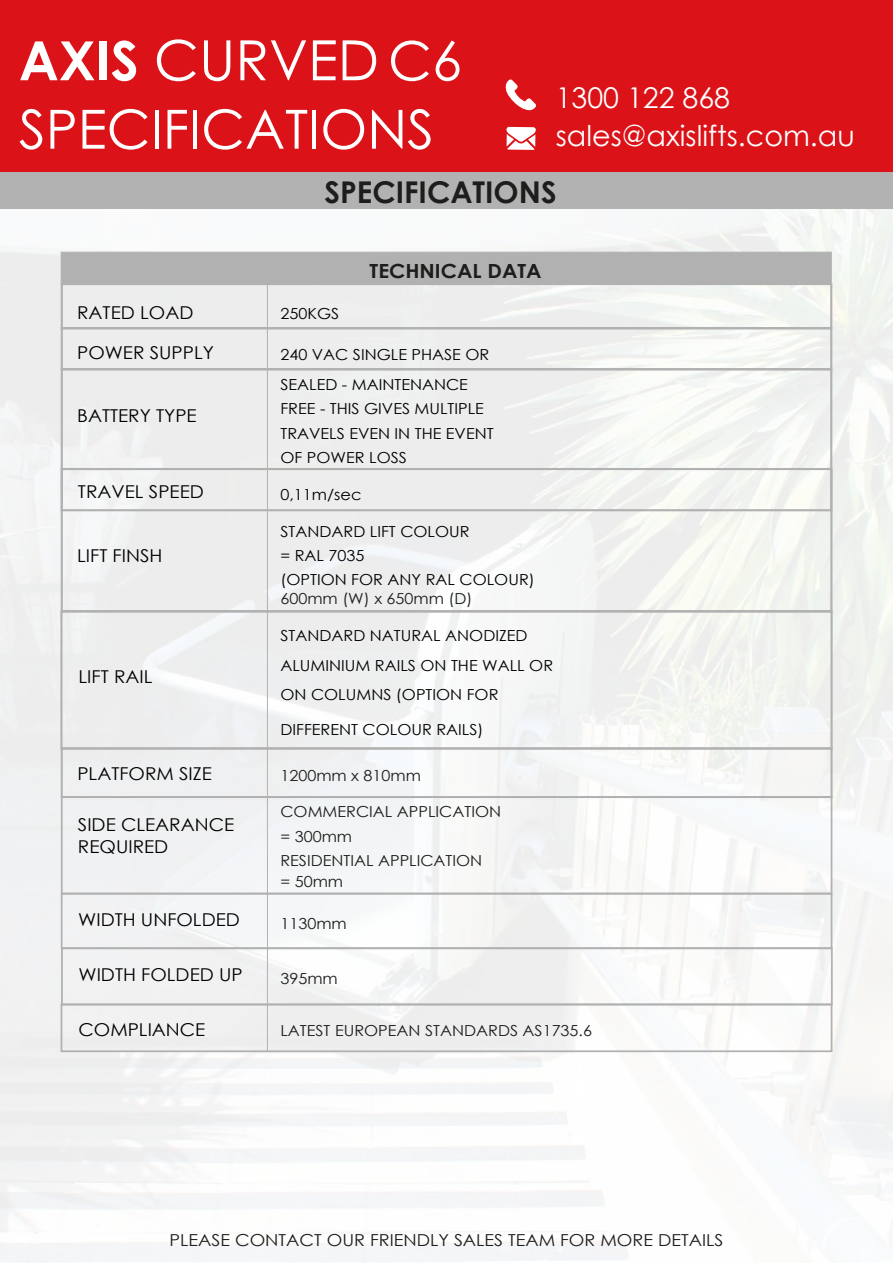
<style>
.page{position:relative;width:893px;height:1263px;background:#fff}
.page>*{position:absolute;margin:0;border:0;box-sizing:border-box;transform-origin:0 0}
.t1{font:55.5px "Century Gothic";color:#fff}
.t2{font:54px "Century Gothic";color:#fff}
.t3{font:700 30px "Century Gothic";color:#1d1d1b}
.t4{font:28.65px "Century Gothic";color:#fff}
.t5{font:700 19.5px "Century Gothic";color:#1d1d1b;scale:1.07 1}
.t6{font:17.7px/21.3px "Century Gothic";color:#000;scale:1.07 1}
.t7{font:16.5px "Century Gothic";color:#1d1d1b;scale:1.09 1}
.t8{font:15.15px/24.3px "Century Gothic";color:#000;scale:1.07 1}
.t9{font:15.15px/24.3px "Century Gothic";color:#1d1d1b;scale:1.07 1}
.s1{font-weight:700;font-size:54px}
.s2{font-size:54px}
</style>
<div class="page">
<div style="left:0;top:171px;width:893px;height:38px;background:#b2b2b2"></div>
<div style="left:0;top:0;width:893px;height:172px;background:#db1318"></div>
<svg style="left:505px;top:79px;width:31px;height:32px"></svg>
<svg style="left:506px;top:127px;width:30px;height:23px"></svg>
<div style="left:61px;top:252px;width:771px;height:32px;background:#b1b1b1"></div>
<div style="left:61px;top:283px;width:771px;height:46px;border:2px solid #b1b1b1"></div>
<div style="left:61px;top:327px;width:771px;height:43px;border:2px solid #b1b1b1"></div>
<div style="left:61px;top:368px;width:771px;height:143px;border:2px solid #b1b1b1"></div>
<div style="left:61px;top:468px;width:771px;height:144px;border:2px solid #b1b1b1"></div>
<div style="left:61px;top:747px;width:772px;height:51px;border:2px solid #b1b1b1"></div>
<div style="left:61px;top:796px;width:771px;height:98px;border:2px solid #b1b1b1"></div>
<div style="left:60px;top:610px;width:773px;height:139px;border:2px solid #b1b1b1"></div>
<div style="left:61px;top:1003px;width:771px;height:49px;border:2px solid #b1b1b1"></div>
<hr style="left:267px;top:284px;width:1px;height:767px;background:#b1b1b1">
<div style="left:61px;top:893px;width:771px;height:56px;border:2px solid #b1b1b1"></div>
<div style="left:61px;top:947px;width:772px;height:58px;border:2px solid #b1b1b1"></div>
<h1 class="t1" style="left:19px;top:21px;width:444px"><span class="s1">AXIS</span> CURVED <span class="s2">C6</span></h1>
<h2 class="t2" style="left:19px;top:91px;width:417px">SPECIFICATIONS</h2>
<h3 class="t4" style="left:556px;top:77px;width:176px">1300 122 868</h3>
<h3 class="t4" style="left:556px;top:116px;width:301px">sales@axislifts.com.au</h3>
<h3 class="t3" style="left:324px;top:170px;width:234px">SPECIFICATIONS</h3>
<p class="t6" style="left:77px;top:302px;width:110px">RATED LOAD</p>
<p class="t6" style="left:77px;top:342px;width:129px">POWER SUPPLY</p>
<p class="t6" style="left:77px;top:404px;width:113px">BATTERY TYPE</p>
<p class="t5" style="left:370px;top:256px;width:162px">TECHNICAL DATA</p>
<p class="t8" style="left:280px;top:301px;width:56px">250KGS</p>
<p class="t8" style="left:280px;top:342px;width:197px">240 VAC SINGLE PHASE OR</p>
<p class="t8" style="left:280px;top:372px;width:201px">SEALED - MAINTENANCE<br>FREE - THIS GIVES MULTIPLE<br>TRAVELS EVEN IN THE EVENT<br>OF POWER LOSS</p>
<p class="t6" style="left:78px;top:481px;width:119px">TRAVEL SPEED</p>
<p class="t8" style="left:280px;top:482px;width:77px">0,11m/sec</p>
<p class="t6" style="left:77px;top:544px;width:81px">LIFT FINSH</p>
<p class="t6" style="left:79px;top:666px;width:71px">LIFT RAIL</p>
<p class="t6" style="left:77px;top:763px;width:127px">PLATFORM SIZE</p>
<p class="t6" style="left:78px;top:814px;width:148px">SIDE CLEARANCE<br>REQUIRED</p>
<p class="t6" style="left:78px;top:909px;width:153px">WIDTH UNFOLDED</p>
<p class="t6" style="left:79px;top:963px;width:155px">WIDTH FOLDED UP</p>
<p class="t8" style="left:280px;top:519px;width:239px;line-height:23.9px">STANDARD LIFT COLOUR<br>= RAL 7035<br>(OPTION FOR ANY RAL COLOUR)</p>
<p class="t9" style="left:280px;top:586px;width:181px">600mm (W) x 650mm (D)</p>
<p class="t8" style="left:280px;top:621px;width:256px;line-height:29.4px">STANDARD NATURAL ANODIZED<br>ALUMINIUM RAILS ON THE WALL OR<br>ON COLUMNS (OPTION FOR</p>
<p class="t8" style="left:280px;top:717px;width:191px">DIFFERENT COLOUR RAILS)</p>
<p class="t9" style="left:280px;top:763px;width:133px">1200mm x 810mm</p>
<p class="t9" style="left:280px;top:799px;width:208px">COMMERCIAL APPLICATION = 300mm</p>
<p class="t9" style="left:280px;top:850px;width:190px;line-height:20.2px">RESIDENTIAL APPLICATION = 50mm</p>
<p class="t9" style="left:280px;top:911px;width:64px">1130mm</p>
<p class="t9" style="left:280px;top:966px;width:55px">395mm</p>
<p class="t6" style="left:79px;top:1019px;width:120px">COMPLIANCE</p>
<p class="t9" style="left:280px;top:1018px;width:293px">LATEST EUROPEAN STANDARDS AS1735.6</p>
<p class="t7" style="left:170px;top:1228px;width:509px">PLEASE CONTACT OUR FRIENDLY SALES TEAM FOR MORE DETAILS</p>
</div>
